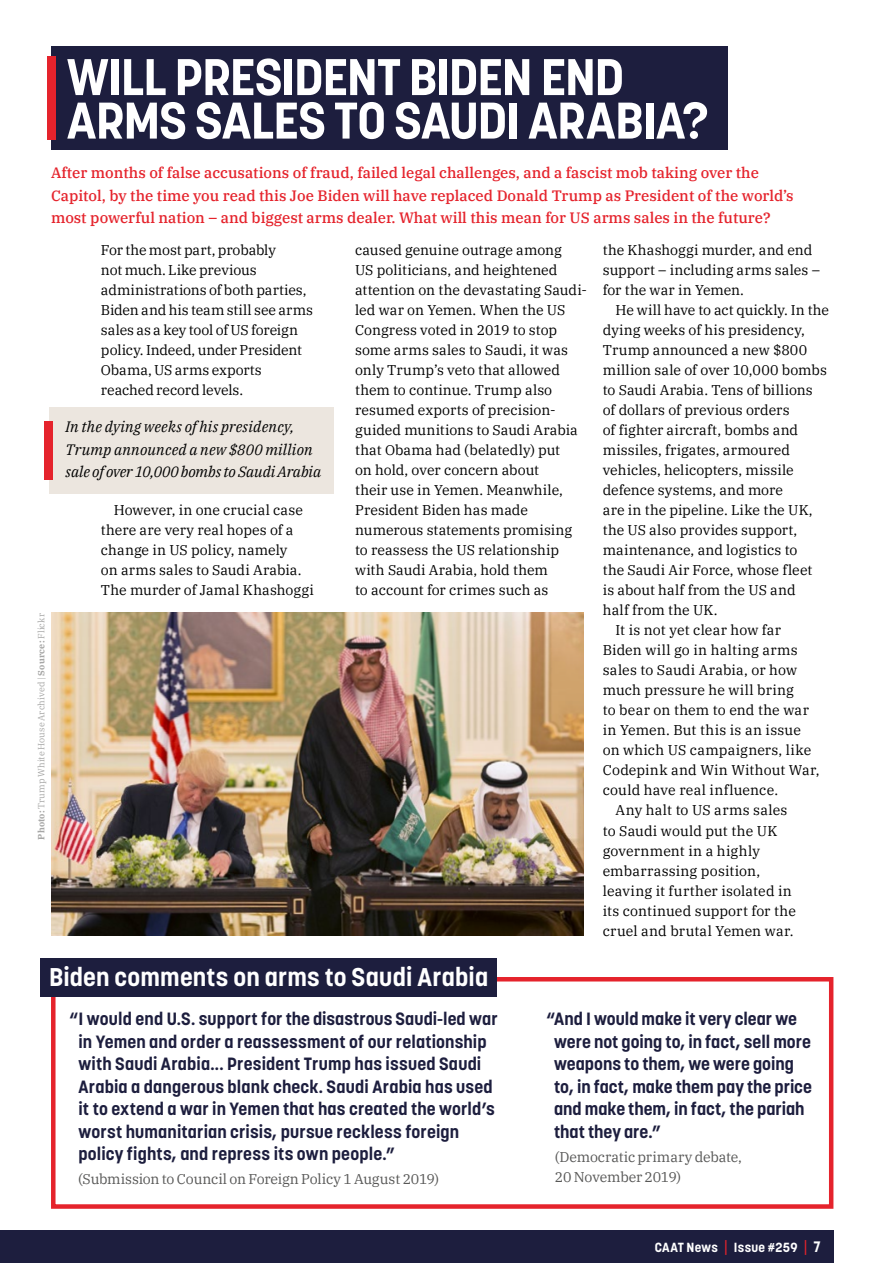
<style>
.page{position:relative;width:893px;height:1263px;background:#fff}
.page>*{position:absolute;margin:0;border:0;box-sizing:border-box;transform-origin:0 0}
.Page_head{font:700 51px/43.5px "Korolev";letter-spacing:-.025em;color:#fff}
.Story_head__lowercas{font:700 25.35px "Korolev";letter-spacing:.01em;color:#fff}
.t1{font:700 18.3px "Korolev";color:#e5232c;scale:.5 1}
.Story_head__lowercas-2{font:700 17.7px/22.5px "Korolev";letter-spacing:.01em;color:#1d1e3e}
.Standfirst{font:500 15px/22.5px "IBM Plex Serif";color:#e5232c}
.Pull-quote{font:italic 15px/22.5px "IBM Plex Serif";letter-spacing:.01em;color:#000}
.Body__Indented{font:14.1px/20.1px "IBM Plex Serif";letter-spacing:.005em;color:#000}
.Body__First{font:14.1px/20.1px "IBM Plex Serif";letter-spacing:-.005em;color:#000}
.Body__Space_before{font:14.1px/20px "IBM Plex Serif";letter-spacing:-.015em;color:#575756}
.Subhead{font:700 13.05px "Korolev";letter-spacing:.025em;color:#fff}
.Subhead-2{font:700 10.5px "Korolev";color:#fff}
.t2{font:9px "IBM Plex Serif";letter-spacing:.02em;color:#9d9d9c}
.s1{font-weight:700}
.s2{font-size:18.3px;color:#e5232c}
.s3{font-size:15px;color:#fff}
</style>
<div class="page">
<div style="left:0;top:1231px;width:833px;height:32px;background:#1d1e3e"></div>
<div style="left:51px;top:977px;width:782px;height:232px;border:4px solid #e5232c"></div>
<div style="left:40px;top:958px;width:457px;height:38px;background:#1d1e3e"></div>
<img style="left:51px;top:612px;width:533px;height:324px">
<div style="left:51px;top:47px;width:677px;height:103px;background:#1d1e3e"></div>
<div style="left:47px;top:56px;width:8px;height:83px;background:#e5232c"></div>
<div style="left:49px;top:407px;width:285px;height:86px;background:#ece6df"></div>
<div style="left:45px;top:422px;width:8px;height:58px;background:#e5232c"></div>
<p class="Page_head" style="left:67px;top:55px;width:643px">WILL PRESIDENT BIDEN END<br>ARMS SALES TO SAUDI ARABIA?</p>
<p class="Standfirst" style="left:51px;top:160px;width:744px">After months of false accusations of fraud, failed legal challenges, and a fascist mob taking over the<br>Capitol, by the time you read this Joe Biden will have replaced Donald Trump as President of the world’s most powerful nation – and biggest arms dealer. What will this mean for US arms sales in the future?</p>
<p class="Body__First" style="left:101px;top:238px;width:213px">For the most part, probably<br>not much. Like previous administrations of both parties,<br>Biden and his team still see arms sales as a key tool of US foreign policy. Indeed, under President<br>Obama, US arms exports reached record levels.</p>
<p class="Body__Indented" style="left:603px;top:238px;width:219px">the Khashoggi murder, and end support – including arms sales – for the war in Yemen.</p>
<p class="Body__Indented" style="left:603px;top:299px;width:228px;text-indent:13px">He will have to act quickly. In the dying weeks of his presidency,<br>Trump announced a new $800 million sale of over 10,000 bombs to Saudi Arabia. Tens of billions<br>of dollars of previous orders<br>of fighter aircraft, bombs and missiles, frigates, armoured vehicles, helicopters, missile defence systems, and more<br>are in the pipeline. Like the UK, the US also provides support, maintenance, and logistics to<br>the Saudi Air Force, whose fleet<br>is about half from the US and<br>half from the UK.</p>
<p class="Body__Indented" style="left:603px;top:619px;width:218px;text-indent:13px">It is not yet clear how far<br>Biden will go in halting arms sales to Saudi Arabia, or how much pressure he will bring<br>to bear on them to end the war in Yemen. But this is an issue on which US campaigners, like<br>Codepink and Win Without War, could have real influence.</p>
<p class="Body__Indented" style="left:603px;top:799px;width:195px;text-indent:13px">Any halt to US arms sales to Saudi would put the UK government in a highly embarrassing position, leaving it further isolated in its continued support for the cruel and brutal Yemen war.</p>
<p class="Body__Indented" style="left:355px;top:238px;width:233px">caused genuine outrage among<br>US politicians, and heightened attention on the devastating Saudi&shy;led war on Yemen. When the US<br>Congress voted in 2019 to stop some arms sales to Saudi, it was only Trump’s veto that allowed them to continue. Trump also resumed exports of precision&shy;guided munitions to Saudi Arabia that Obama had (belatedly) put<br>on hold, over concern about<br>their use in Yemen. Meanwhile,<br>President Biden has made numerous statements promising to reassess the US relationship with Saudi Arabia, hold them<br>to account for crimes such as</p>
<p class="Pull-quote" style="left:66px;top:414px;width:257px">In the dying weeks of his presidency,<br>Trump announced a new $800 million sale of over 10,000 bombs to Saudi Arabia</p>
<p class="Body__Indented" style="left:101px;top:499px;width:214px;text-indent:13px">However, in one crucial case there are very real hopes of a change in US policy, namely<br>on arms sales to Saudi Arabia.<br>The murder of Jamal Khashoggi</p>
<p class="t2" style="left:35px;top:840px;width:228px;rotate:-90deg"><span class="s1">Photo:</span> Trump White House Archived | <span class="s1">Source:</span> Flickr</p>
<p class="Story_head__lowercas" style="left:49px;top:961px;width:441px">Biden comments on arms to Saudi Arabia</p>
<p class="Story_head__lowercas-2" style="left:78px;top:1008px;width:421px;text-indent:-9px">“I would end U.S. support for the disastrous Saudi-led war in Yemen and order a reassessment of our relationship with Saudi Arabia... President Trump has issued Saudi Arabia a dangerous blank check. Saudi Arabia has used it to extend a war in Yemen that has created the world’s worst humanitarian crisis, pursue reckless foreign policy fights, and repress its own people.”</p>
<p class="Body__Space_before" style="left:78px;top:1168px;width:362px">(Submission to Council on Foreign Policy 1 August 2019)</p>
<p class="Story_head__lowercas-2" style="left:554px;top:1008px;width:259px;text-indent:-8px">“And I would make it very clear we were not going to, in fact, sell more weapons to them, we were going to, in fact, make them pay the price and make them, in fact, the pariah that they are.”</p>
<p class="Body__Space_before" style="left:555px;top:1146px;width:188px">(Democratic primary debate,<br>20 November 2019)</p>
<p class="Subhead" style="left:655px;top:1239px;width:112px">CAAT News <span class="s2">|</span> Issue</p>
<p class="Subhead" style="left:662px;top:1239px;width:74px">C AT News <span class="s2">|</span></p>
<p class="Subhead-2" style="left:768px;top:1240px;width:9px">#</p>
<p class="t1" style="left:804px;top:1236px;width:34px">| <span class="s3">7</span></p>
<p class="Subhead" style="left:742px;top:1239px;width:57px">I sue 259</p>
</div>
